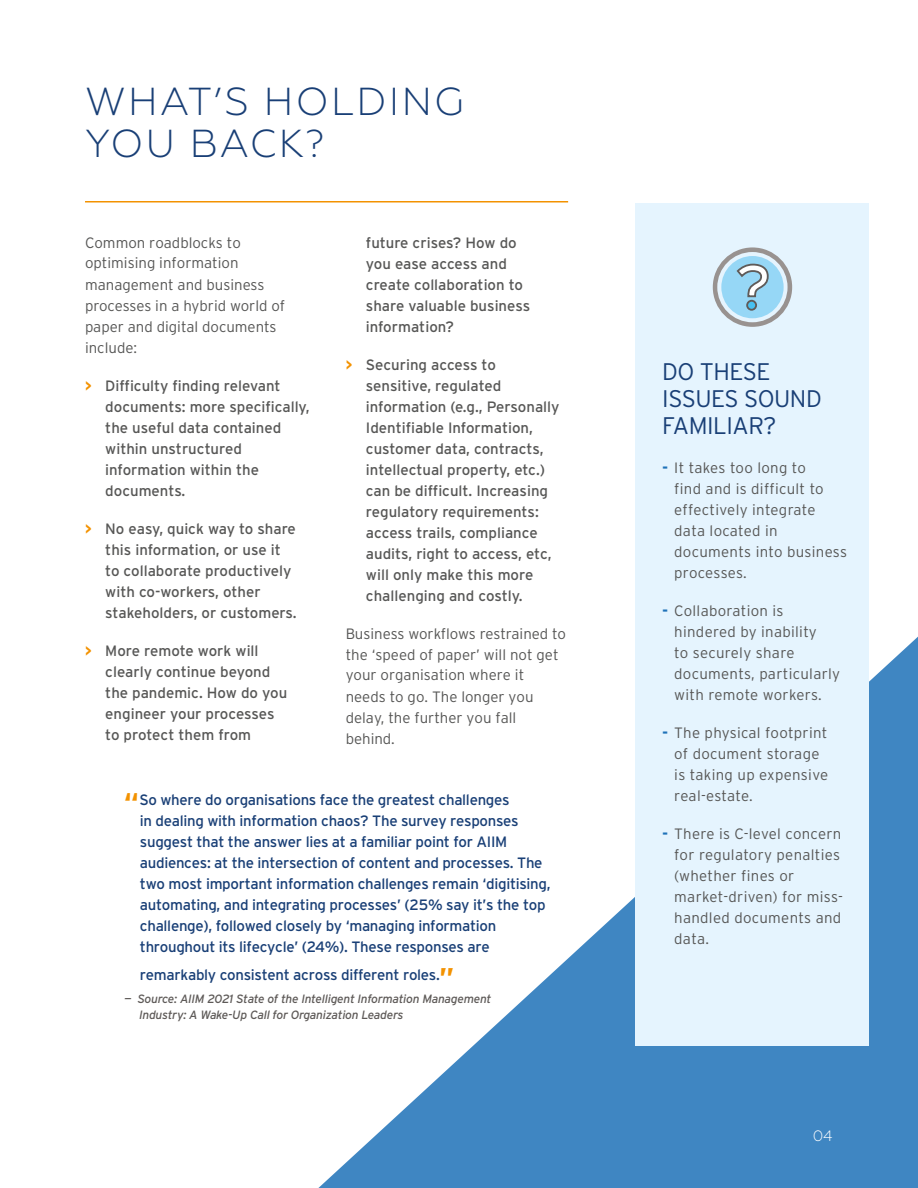
<style>
.page{position:relative;width:918px;height:1188px;background:#fff}
.page>*{position:absolute;margin:0;border:0;box-sizing:border-box;transform-origin:0 0}
.HEADLINE{font:300 39px/42px "Geometria";letter-spacing:.055em;color:#193f76}
.CSB_body_copy{font:300 24px/27px "Interstate";letter-spacing:-.02em;color:#193f76}
.t1{font:15px/21px "Interstate";color:#575756}
.CS_quote_small{font:15px/21px "Interstate";letter-spacing:-.02em;color:#193f76}
.CSB_body_copy-2{font:300 15px/21px "Interstate";letter-spacing:.02em;color:#575756}
.Body_Copy{font:300 15px/21px "Interstate";color:#575756}
.t2{font:300 15px "Geometria";color:#fff}
.CS_quote_small-2{font:italic 12px/16.5px "Interstate";letter-spacing:-.02em;color:#5e5a58}
.s1{font-weight:700;color:#f39200}
.s2{font-weight:700;font-size:27px;color:#f39200}
.s3{font-weight:700;color:#1d71b8}
</style>
<div class="page">
<hr style="left:85px;top:201px;width:483px;height:1px;background:#f39200">
<svg style="left:318px;top:620px;width:600px;height:568px"></svg>
<div style="left:635px;top:203px;width:233px;height:843px;background:#e5f4fe"></div>
<svg style="left:713px;top:247px;width:79px;height:80px"></svg>
<div style="left:747px;top:301px;width:9px;height:9px;background:#47c1f1;border-radius:50%"></div>
<div style="left:746px;top:300px;width:11px;height:11px;border:2px solid #5f5b59;border-radius:50%"></div>
<p class="HEADLINE" style="left:85px;top:80px;width:381px">WHAT’S HOLDING<br>YOU BACK?</p>
<p class="Body_Copy" style="left:85px;top:232px;width:202px">Common roadblocks to optimising information management and business processes in a hybrid world of paper and digital documents include:</p>
<p class="t1" style="left:105px;top:375px;width:206px;text-indent:-20px"><span class="s1">&gt;</span> Difficulty finding relevant documents: more specifically, the useful data contained within unstructured information within the documents.</p>
<p class="t1" style="left:105px;top:518px;width:193px;text-indent:-20px"><span class="s1">&gt;</span> No easy, quick way to share this information, or use it to collaborate productively with co-workers, other stakeholders, or customers.</p>
<p class="t1" style="left:105px;top:640px;width:183px;text-indent:-20px"><span class="s1">&gt;</span> More remote work will clearly continue beyond the pandemic. How do you engineer your processes to protect them from</p>
<p class="t1" style="left:366px;top:232px;width:166px">future crises? How do you ease access and create collaboration to share valuable business information?</p>
<p class="t1" style="left:366px;top:354px;width:195px;text-indent:-20px"><span class="s1">&gt;</span> Securing access to sensitive, regulated information (e.g., Personally<br>Identifiable Information, customer data, contracts, intellectual property, etc.) can be difficult. Increasing regulatory requirements: access trails, compliance audits, right to access, etc, will only make this more challenging and costly.</p>
<p class="Body_Copy" style="left:346px;top:623px;width:222px">Business workflows restrained to the ‘speed of paper’ will not get your organisation where it needs to go. The longer you delay, the further you fall behind.</p>
<p class="CS_quote_small" style="left:140px;top:789px;width:412px;text-indent:-16px"><span class="s2">“</span>So where do organisations face the greatest challenges<br>in dealing with information chaos? The survey responses suggest that the answer lies at a familiar point for AIIM audiences: at the intersection of content and processes. The two most important information challenges remain ‘digitising, automating, and integrating processes’ (25% say it’s the top challenge), followed closely by ‘managing information throughout its lifecycle’ (24%). These responses are</p>
<p class="CS_quote_small" style="left:140px;top:964px;width:316px">remarkably consistent across different roles.<span class="s2">”</span></p>
<p class="CS_quote_small-2" style="left:139px;top:990px;width:354px;text-indent:-15px">— Source: AIIM 2021 State of the Intelligent Information Management<br>Industry: A Wake-Up Call for Organization Leaders</p>
<p class="CSB_body_copy" style="left:662px;top:358px;width:161px">DO THESE<br>ISSUES SOUND<br>FAMILIAR?</p>
<p class="CSB_body_copy-2" style="left:674px;top:457px;width:174px;text-indent:-12px"><span class="s3">-</span> It takes too long to<br>find and is difficult to effectively integrate data located in documents into business processes.</p>
<p class="CSB_body_copy-2" style="left:674px;top:600px;width:167px;text-indent:-12px"><span class="s3">-</span> Collaboration is hindered by inability<br>to securely share documents, particularly with remote workers.</p>
<p class="CSB_body_copy-2" style="left:674px;top:722px;width:156px;text-indent:-12px"><span class="s3">-</span> The physical footprint of document storage is taking up expensive real-estate.</p>
<p class="CSB_body_copy-2" style="left:674px;top:823px;width:170px;text-indent:-12px"><span class="s3">-</span> There is C-level concern for regulatory penalties (whether fines or market-driven) for miss&shy;handled documents and data.</p>
<p class="t2" style="left:813px;top:1127px;width:22px">04</p>
</div>
